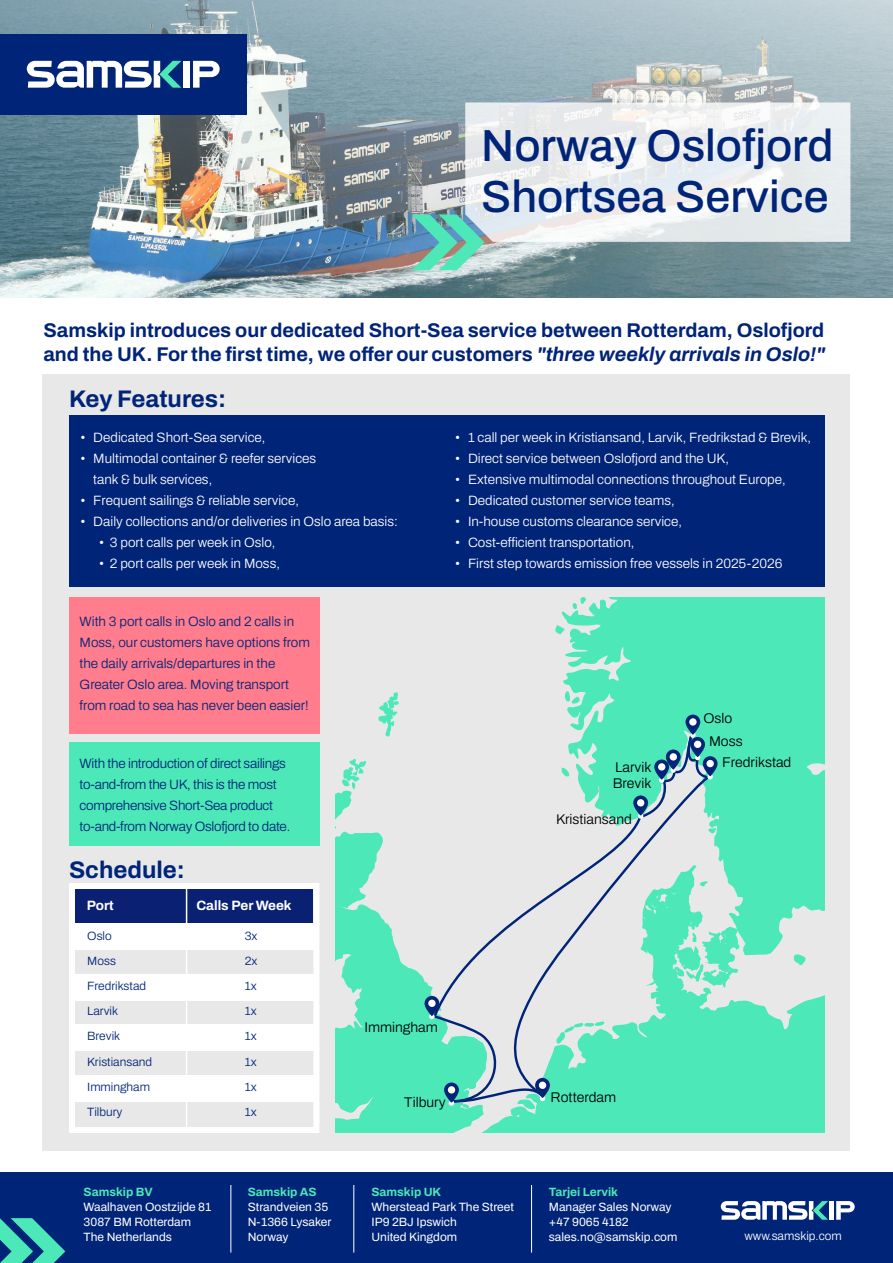
<style>
.page{position:relative;width:893px;height:1263px;background:#fff}
.page>*{position:absolute;margin:0;border:0;box-sizing:border-box;transform-origin:0 0}
.t1{font:500 45px/51.4px "Archivo";color:#002478}
.t2{font:700 24px "Archivo";color:#002478}
.t3{font:700 19.8px/23.9px "Archivo";color:#002478}
.t4{font:300 14.1px/23.5px "Archivo";color:#000}
.t5{font:300 13.5px/21px "Archivo";color:#fff}
.Bullets{font:300 13.5px/21px "Archivo";color:#002478}
.Bullets-2{font:300 13.5px/21px "Archivo";letter-spacing:-.02em;color:#002478}
.t6{font:700 13.5px "Archivo";color:#fff}
.t7{font:12px "Archivo";color:#fff}
.t8{font:300 12px "Archivo";color:#002478}
.t9{font:700 12px "Archivo";color:#4de8b8}
.t10{font:300 12px "Archivo";color:#fff}
.s1{font-style:italic}
</style>
<div class="page">
<div style="left:43px;top:374px;width:807px;height:776px;background:#e8e8e8"></div>
<img style="left:0;top:0;width:893px;height:298px">
<div style="left:0;top:34px;width:246px;height:80px;background:#002478"></div>
<svg style="left:193px;top:61px;width:27px;height:27px"></svg>
<div style="left:183px;top:61px;width:7px;height:27px;background:#fff"></div>
<svg style="left:27px;top:61px;width:154px;height:27px"></svg>
<svg style="left:465px;top:102px;width:385px;height:140px;fill:#e8ecef"></svg>
<svg style="left:412px;top:215px;width:73px;height:55px;background:#70c6b8"></svg>
<div style="left:0;top:1172px;width:893px;height:91px;background:#002478"></div>
<svg style="left:836px;top:1201px;width:19px;height:19px"></svg>
<div style="left:829px;top:1201px;width:5px;height:19px;background:#fff"></div>
<svg style="left:721px;top:1201px;width:107px;height:19px"></svg>
<svg style="left:0;top:1218px;width:65px;height:45px"></svg>
<hr style="left:230px;top:1185px;width:1px;height:67px;background:#fff">
<hr style="left:531px;top:1185px;width:1px;height:67px;background:#fff">
<hr style="left:353px;top:1185px;width:1px;height:67px;background:#fff">
<svg style="left:336px;top:791px;width:88px;height:341px"></svg>
<svg style="left:342px;top:758px;width:24px;height:33px"></svg>
<svg style="left:378px;top:692px;width:21px;height:45px"></svg>
<svg style="left:424px;top:597px;width:400px;height:535px"></svg>
<div style="left:706px;top:760px;width:8px;height:7px;background:#fff;border-radius:50%"></div>
<div style="left:69px;top:597px;width:250px;height:137px;background:#ff7d8c"></div>
<div style="left:69px;top:743px;width:250px;height:103px;background:#4de8b8"></div>
<div style="left:69px;top:883px;width:250px;height:250px;background:#e8e8e8;border:6px solid #fff"></div>
<div style="left:75px;top:889px;width:238px;height:35px;background:#0a2173"></div>
<div style="left:75px;top:924px;width:243px;height:26px;background:#fff"></div>
<div style="left:75px;top:1024px;width:243px;height:27px;background:#fff"></div>
<div style="left:75px;top:974px;width:243px;height:26px;background:#fff"></div>
<div style="left:75px;top:1075px;width:243px;height:26px;background:#fff"></div>
<hr style="left:186px;top:886px;width:1px;height:246px;background:#fff">
<div style="left:69px;top:415px;width:755px;height:172px;background:#002478"></div>
<p class="t1" style="left:481px;top:120px;width:354px">Norway Oslofjord<br>Shortsea Service</p>
<p class="t3" style="left:43px;top:318px;width:783px">Samskip introduces our dedicated Short-Sea service between Rotterdam, Oslofjord and the UK. For the first time, we offer our customers <span class="s1">"three weekly arrivals in Oslo!"</span></p>
<p class="t2" style="left:69px;top:381px;width:159px">Key Features:</p>
<p class="t5" style="left:81px;top:427px;width:186px">• Dedicated Short-Sea service,</p>
<p class="t5" style="left:93px;top:448px;width:224px;text-indent:-13px">• Multimodal container &amp; reefer services tank &amp; bulk services,</p>
<p class="t5" style="left:81px;top:490px;width:220px">• Frequent sailings &amp; reliable service,</p>
<p class="t5" style="left:81px;top:511px;width:319px">• Daily collections and/or deliveries in Oslo area basis:</p>
<p class="t5" style="left:99px;top:532px;width:178px">• 3 port calls per week in Oslo,</p>
<p class="t5" style="left:99px;top:553px;width:182px">• 2 port calls per week in Moss,</p>
<p class="Bullets" style="left:80px;top:611px;width:232px">With 3 port calls in Oslo and 2 calls in Moss, our customers have options from the daily arrivals/departures in the Greater Oslo area. Moving transport from road to sea has never been easier!</p>
<p class="Bullets-2" style="left:80px;top:753px;width:208px">With the introduction of direct sailings</p>
<p class="Bullets-2" style="left:80px;top:774px;width:199px">to-and-from the UK, this is the most</p>
<p class="Bullets-2" style="left:80px;top:795px;width:212px">comprehensive Short-Sea product to-and-from Norway Oslofjord to date.</p>
<p class="t2" style="left:69px;top:852px;width:117px">Schedule:</p>
<p class="t5" style="left:455px;top:427px;width:357px">• 1 call per week in Kristiansand, Larvik, Fredrikstad &amp; Brevik,</p>
<p class="t5" style="left:455px;top:448px;width:275px">• Direct service between Oslofjord and the UK,</p>
<p class="t5" style="left:455px;top:469px;width:332px">• Extensive multimodal connections throughout Europe,</p>
<p class="t5" style="left:455px;top:490px;width:221px">• Dedicated customer service teams,</p>
<p class="t5" style="left:455px;top:511px;width:228px">• In-house customs clearance service,</p>
<p class="t5" style="left:455px;top:532px;width:181px">• Cost-efficient transportation,</p>
<p class="t5" style="left:455px;top:553px;width:329px">• First step towards emission free vessels in 2025-2026</p>
<p class="t4" style="left:613px;top:760px;width:40px;line-height:15.6px">Larvik<br>Brevik</p>
<p class="t4" style="left:556px;top:807px;width:77px">Kristiansand</p>
<p class="t4" style="left:709px;top:706px;width:35px;text-indent:-5px">Oslo<br>Moss</p>
<p class="t4" style="left:722px;top:751px;width:71px">Fredrikstad</p>
<p class="t6" style="left:87px;top:895px;width:29px">Port</p>
<p class="t6" style="left:196px;top:895px;width:97px">Calls Per Week</p>
<p class="t8" style="left:87px;top:926px;width:26px">Oslo</p>
<p class="t8" style="left:245px;top:926px;width:14px">3x</p>
<p class="t8" style="left:87px;top:951px;width:30px">Moss</p>
<p class="t8" style="left:245px;top:951px;width:14px">2x</p>
<p class="t8" style="left:87px;top:977px;width:60px">Fredrikstad</p>
<p class="t8" style="left:245px;top:977px;width:13px">1x</p>
<p class="t8" style="left:87px;top:1002px;width:32px">Larvik</p>
<p class="t8" style="left:245px;top:1002px;width:13px">1x</p>
<p class="t8" style="left:87px;top:1027px;width:34px">Brevik</p>
<p class="t8" style="left:245px;top:1027px;width:13px">1x</p>
<p class="t8" style="left:87px;top:1052px;width:66px">Kristiansand</p>
<p class="t8" style="left:245px;top:1052px;width:13px">1x</p>
<p class="t8" style="left:87px;top:1077px;width:64px">Immingham</p>
<p class="t8" style="left:245px;top:1077px;width:13px">1x</p>
<p class="t8" style="left:87px;top:1103px;width:37px">Tilbury</p>
<p class="t8" style="left:245px;top:1103px;width:13px">1x</p>
<p class="t9" style="left:84px;top:1183px;width:71px">Samskip BV</p>
<p class="t7" style="left:84px;top:1198px;width:129px">Waalhaven Oostzijde 81</p>
<p class="t7" style="left:84px;top:1213px;width:109px">3087 BM Rotterdam</p>
<p class="t7" style="left:84px;top:1228px;width:90px">The Netherlands</p>
<p class="t9" style="left:248px;top:1183px;width:70px">Samskip AS</p>
<p class="t7" style="left:248px;top:1198px;width:82px">Strandveien 35</p>
<p class="t7" style="left:248px;top:1213px;width:85px">N-1366 Lysaker</p>
<p class="t7" style="left:248px;top:1228px;width:42px">Norway</p>
<p class="t4" style="left:364px;top:1015px;width:75px">Immingham</p>
<p class="t4" style="left:404px;top:1090px;width:43px">Tilbury</p>
<p class="t4" style="left:550px;top:1086px;width:67px">Rotterdam</p>
<p class="t9" style="left:371px;top:1183px;width:71px">Samskip UK</p>
<p class="t7" style="left:371px;top:1198px;width:144px">Wherstead Park The Street</p>
<p class="t7" style="left:371px;top:1213px;width:87px">IP9 2BJ Ipswich</p>
<p class="t7" style="left:371px;top:1228px;width:87px">United Kingdom</p>
<p class="t9" style="left:549px;top:1183px;width:71px">Tarjei Lervik</p>
<p class="t7" style="left:549px;top:1198px;width:124px">Manager Sales Norway</p>
<p class="t7" style="left:549px;top:1213px;width:81px">+47 9065 4182</p>
<p class="t7" style="left:549px;top:1228px;width:130px">sales.no@samskip.com</p>
<p class="t10" style="left:744px;top:1226px;width:99px">www.samskip.com</p>
</div>
